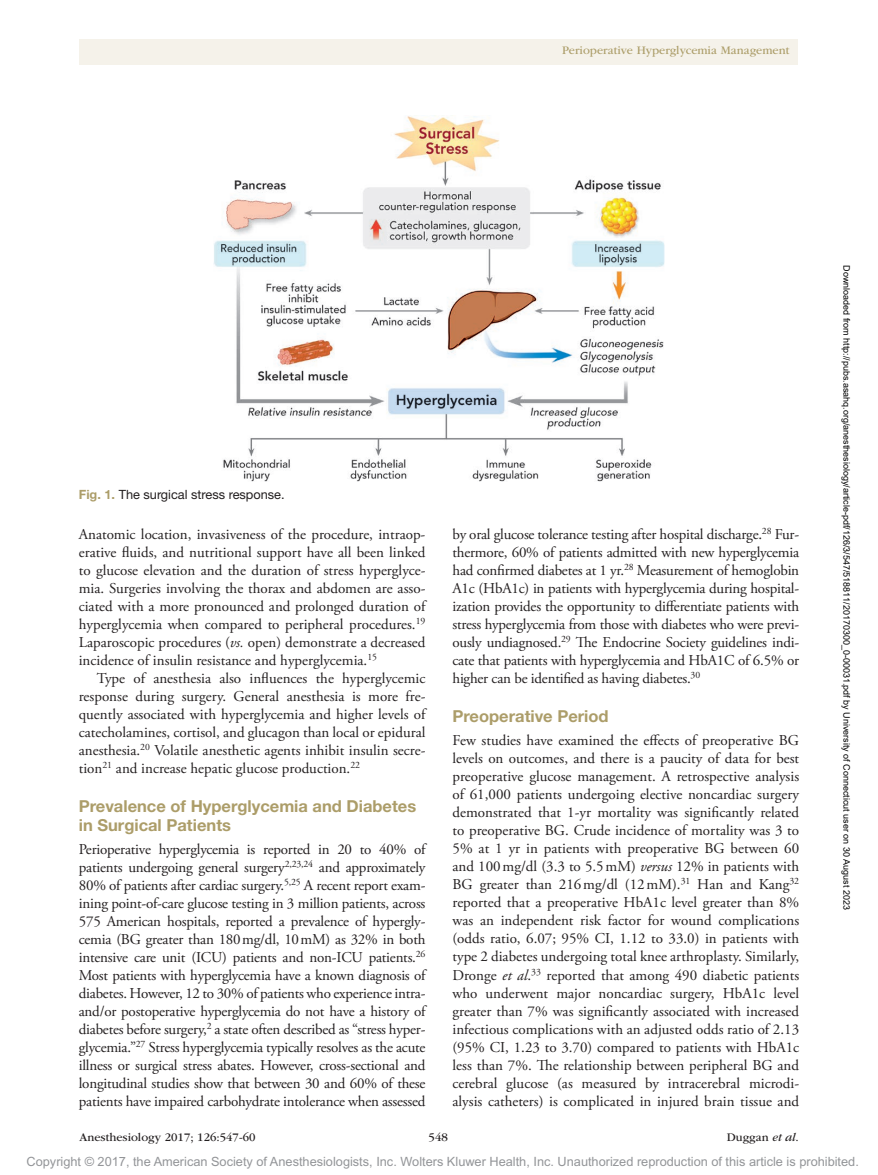
<style>
.page{position:relative;width:878px;height:1175px;background:#fff}
.page>*{position:absolute;margin:0;border:0;box-sizing:border-box;transform-origin:0 0}
.t1{font:700 16.5px/19.5px "Helvetica Neue LT Std";color:#ac9d69}
.t2{font:15px/18px "Adobe Garamond Pro";color:#231f20;text-align:justify}
.t3{font:12.75px "Arial MT Std";color:#939598}
.t4{font:12.75px "Helvetica Neue LT Std";color:#231f20}
.t5{font:12px "ITC Garamond Std";color:#231f20}
.t6{font:12px "ITC Garamond Std";color:#ac9d69}
.t7{font:9px "Arial";color:#000}
.s1{font-weight:700;color:#ac9d69}
.s2{font-style:italic}
</style>
<div class="page">
<div style="left:79px;top:39px;width:718px;height:25px;background:#f5f2ea"></div>
<img style="left:214px;top:116px;width:450px;height:365px">
<p class="t6" style="left:562px;top:44px;width:229px">Perioperative Hyperglycemia Management</p>
<p class="t4" style="left:79px;top:487px;width:207px"><span class="s1">Fig. 1.</span> The surgical stress response.</p>
<p class="t2" style="left:79px;top:525px;width:348px">Anatomic location, invasiveness of the procedure, intraop&shy;erative fluids, and nutritional support have all been linked to glucose elevation and the duration of stress hyperglyce&shy;mia. Surgeries involving the thorax and abdomen are asso&shy;ciated with a more pronounced and prolonged duration of hyperglycemia when compared to peripheral procedures.<sup>19<br></sup>Laparoscopic procedures (<span class="s2">vs.</span> open) demonstrate a decreased incidence of insulin resistance and hyperglycemia.<sup>15</sup></p>
<p class="t2" style="left:79px;top:669px;width:348px;text-indent:18px">Type of anesthesia also influences the hyperglycemic response during surgery. General anesthesia is more fre&shy;quently associated with hyperglycemia and higher levels of catecholamines, cortisol, and glucagon than local or epidural anesthesia.<sup>20</sup> Volatile anesthetic agents inhibit insulin secre&shy;tion<sup>21</sup> and increase hepatic glucose production.<sup>22</sup></p>
<p class="t1" style="left:79px;top:795px;width:339px">Prevalence of Hyperglycemia and Diabetes in Surgical Patients</p>
<p class="t2" style="left:79px;top:840px;width:348px">Perioperative hyperglycemia is reported in 20 to 40% of patients undergoing general surgery<sup>2,23,24</sup> and approximately 80% of patients after cardiac surgery.<sup>5,25</sup> A recent report exam&shy;ining point-of-care glucose testing in 3 million patients, across 575 American hospitals, reported a prevalence of hypergly&shy;cemia (BG greater than 180mg/dl, 10mM) as 32% in both intensive care unit (ICU) patients and non-ICU patients.<sup>26<br></sup>Most patients with hyperglycemia have a known diagnosis of diabetes. However, 12 to 30% of patients who experience intra&shy;and/or postoperative hyperglycemia do not have a history of diabetes before surgery,<sup>2</sup> a state often described as “stress hyper&shy;glycemia.”<sup>27</sup> Stress hyperglycemia typically resolves as the acute illness or surgical stress abates. However, cross-sectional and longitudinal studies show that between 30 and 60% of these patients have impaired carbohydrate intolerance when assessed</p>
<p class="t2" style="left:452px;top:525px;width:348px">by oral glucose tolerance testing after hospital discharge.<sup>28</sup> Fur&shy;thermore, 60% of patients admitted with new hyperglycemia had confirmed diabetes at 1 yr.<sup>28</sup> Measurement of hemoglobin A1c (HbA1c) in patients with hyperglycemia during hospital&shy;ization provides the opportunity to differentiate patients with stress hyperglycemia from those with diabetes who were previ&shy;ously undiagnosed.<sup>29</sup> The Endocrine Society guidelines indi&shy;cate that patients with hyperglycemia and HbA1C of 6.5% or higher can be identified as having diabetes.<sup>30</sup></p>
<p class="t1" style="left:452px;top:706px;width:158px">Preoperative Period</p>
<p class="t2" style="left:452px;top:731px;width:348px">Few studies have examined the effects of preoperative BG levels on outcomes, and there is a paucity of data for best preoperative glucose management. A retrospective analysis of 61,000 patients undergoing elective noncardiac surgery demonstrated that 1-yr mortality was significantly related to preoperative BG. Crude incidence of mortality was 3 to 5% at 1 yr in patients with preoperative BG between 60 and 100mg/dl (3.3 to 5.5mM) <span class="s2">versus</span> 12% in patients with BG greater than 216mg/dl (12mM).<sup>31</sup> Han and Kang<sup>32 </sup>reported that a preoperative HbA1c level greater than 8% was an independent risk factor for wound complications (odds ratio, 6.07; 95% CI, 1.12 to 33.0) in patients with type 2 diabetes undergoing total knee arthroplasty. Similarly, Dronge <span class="s2">et al</span>.<sup>33</sup> reported that among 490 diabetic patients who underwent major noncardiac surgery, HbA1c level greater than 7% was significantly associated with increased infectious complications with an adjusted odds ratio of 2.13 (95% CI, 1.23 to 3.70) compared to patients with HbA1c less than 7%. The relationship between peripheral BG and cerebral glucose (as measured by intracerebral microdi&shy;alysis catheters) is complicated in injured brain tissue and</p>
<p class="t5" style="left:80px;top:1130px;width:177px">Anesthesiology 2017; 126:547-60</p>
<p class="t5" style="left:428px;top:1130px;width:21px">548</p>
<p class="t5" style="left:726px;top:1130px;width:74px">Duggan <span class="s2">et al</span>.</p>
<p class="t7" style="left:850px;top:265px;width:646px;rotate:90deg">Downloaded from http://pubs.asahq.org/anesthesiology/article-pdf/126/3/547/518811/20170300_0-00031.pdf by University of Connecticut user on 30 August 2023</p>
<p class="t3" style="left:27px;top:1154px;width:833px">Copyright © 2017, the American Society of Anesthesiologists, Inc. Wolters Kluwer Health, Inc. Unauthorized reproduction of this article is prohibited.</p>
</div>
